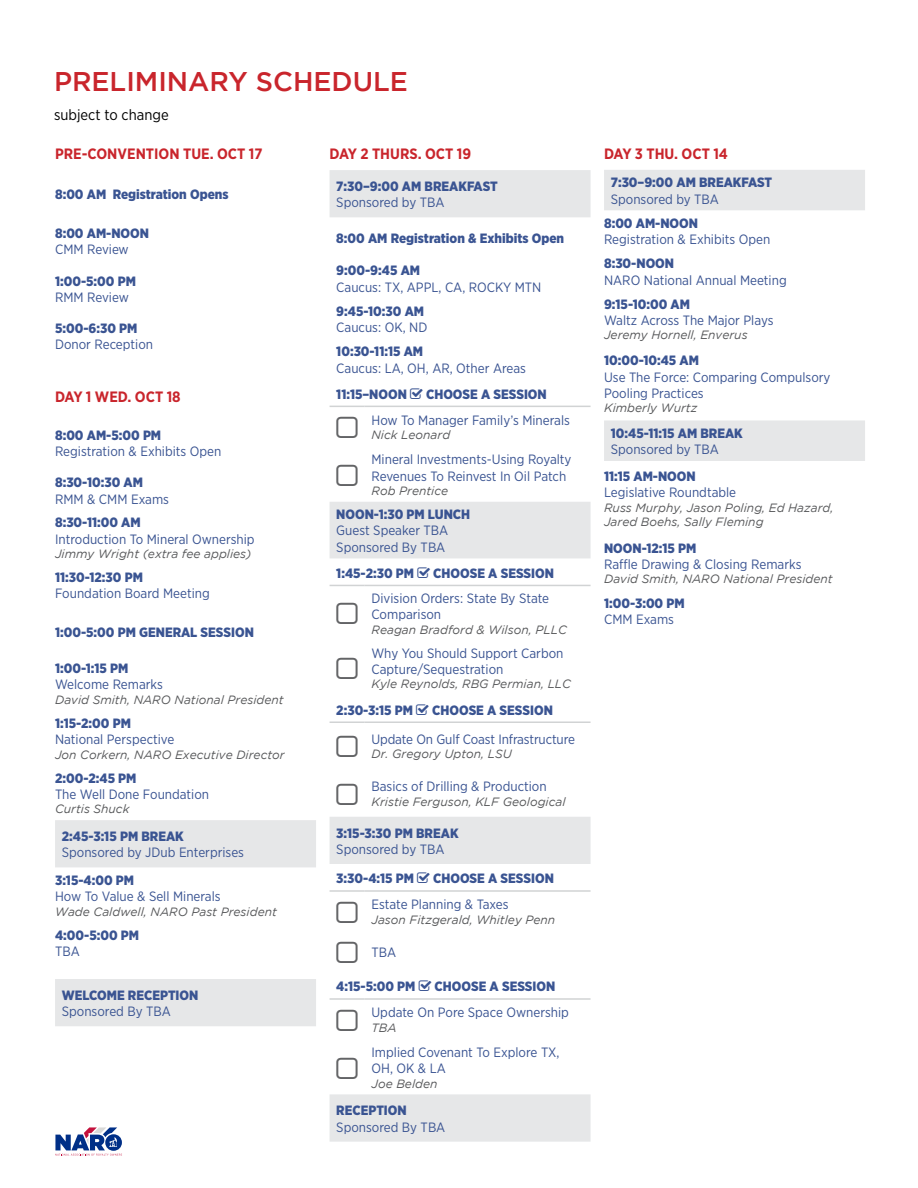
<style>
.page{position:relative;width:918px;height:1188px;background:#fff}
.page>*{position:absolute;margin:0;border:0;box-sizing:border-box;transform-origin:0 0}
.t1{font:500 27px "Gotham";color:#c9252c}
.t2{font:700 15px "Gotham Narrow";color:#c9252c}
.t3{font:15px "Gotham Narrow";color:#000}
.t4{font:13.5px/16.2px "Gotham Narrow";color:#3a5492}
.t5{font:900 13.5px "Gotham Narrow";color:#3a5492}
.t6{font:italic 12px/14.4px "Gotham";color:#58595b}
</style>
<div class="page">
<svg style="left:55px;top:820px;width:261px;height:206px"></svg>
<svg style="left:330px;top:170px;width:261px;height:972px"></svg>
<hr style="left:330px;top:406px;width:35px;height:1px;background:#d1d3d4">
<hr style="left:365px;top:406px;width:226px;height:1px;background:#d1d3d4">
<hr style="left:330px;top:585px;width:35px;height:1px;background:#d1d3d4">
<hr style="left:365px;top:585px;width:226px;height:1px;background:#d1d3d4">
<hr style="left:330px;top:721px;width:35px;height:2px;background:#d1d3d4">
<hr style="left:365px;top:721px;width:226px;height:2px;background:#d1d3d4">
<hr style="left:330px;top:890px;width:35px;height:2px;background:#d1d3d4">
<hr style="left:365px;top:890px;width:226px;height:2px;background:#d1d3d4">
<hr style="left:330px;top:998px;width:35px;height:2px;background:#d1d3d4">
<hr style="left:365px;top:998px;width:226px;height:2px;background:#d1d3d4">
<svg style="left:604px;top:170px;width:261px;height:291px"></svg>
<svg style="left:55px;top:1127px;width:67px;height:29px"></svg>
<svg style="left:410px;top:388px;width:13px;height:11px"></svg>
<svg style="left:337px;top:417px;width:21px;height:21px"></svg>
<svg style="left:337px;top:465px;width:21px;height:21px"></svg>
<svg style="left:417px;top:567px;width:13px;height:11px"></svg>
<svg style="left:337px;top:603px;width:21px;height:21px"></svg>
<svg style="left:337px;top:658px;width:21px;height:21px"></svg>
<svg style="left:416px;top:704px;width:13px;height:11px"></svg>
<svg style="left:337px;top:736px;width:21px;height:21px"></svg>
<svg style="left:337px;top:783px;width:21px;height:22px"></svg>
<svg style="left:417px;top:873px;width:13px;height:10px"></svg>
<svg style="left:337px;top:902px;width:21px;height:21px"></svg>
<svg style="left:337px;top:942px;width:21px;height:21px"></svg>
<svg style="left:419px;top:981px;width:12px;height:10px"></svg>
<svg style="left:337px;top:1010px;width:21px;height:21px"></svg>
<svg style="left:337px;top:1057px;width:21px;height:22px"></svg>
<h1 class="t1" style="left:54px;top:66px;width:356px">PRELIMINARY SCHEDULE</h1>
<p class="t3" style="left:54px;top:106px;width:116px">subject to change</p>
<p class="t2" style="left:55px;top:144px;width:209px">PRE-CONVENTION TUE. OCT 17</p>
<p class="t5" style="left:55px;top:185px;width:175px">8:00 AM Registration Opens</p>
<p class="t5" style="left:55px;top:225px;width:96px">8:00 AM-NOON</p>
<p class="t4" style="left:55px;top:241px;width:75px">CMM Review</p>
<p class="t5" style="left:55px;top:272px;width:82px">1:00-5:00 PM</p>
<p class="t4" style="left:55px;top:289px;width:75px">RMM Review</p>
<p class="t5" style="left:55px;top:319px;width:84px">5:00-6:30 PM</p>
<p class="t4" style="left:55px;top:336px;width:100px">Donor Reception</p>
<p class="t2" style="left:55px;top:387px;width:127px">DAY 1 WED. OCT 18</p>
<p class="t5" style="left:55px;top:426px;width:108px">8:00 AM-5:00 PM</p>
<p class="t4" style="left:55px;top:443px;width:168px">Registration &amp; Exhibits Open</p>
<p class="t5" style="left:55px;top:474px;width:89px">8:30-10:30 AM</p>
<p class="t4" style="left:55px;top:490px;width:115px">RMM &amp; CMM Exams</p>
<p class="t5" style="left:55px;top:514px;width:87px">8:30-11:00 AM</p>
<p class="t4" style="left:55px;top:531px;width:201px">Introduction To Mineral Ownership</p>
<p class="t6" style="left:55px;top:547px;width:198px">Jimmy Wright (extra fee applies)</p>
<p class="t5" style="left:55px;top:568px;width:89px">11:30-12:30 PM</p>
<p class="t4" style="left:55px;top:585px;width:156px">Foundation Board Meeting</p>
<p class="t5" style="left:55px;top:624px;width:200px">1:00-5:00 PM GENERAL SESSION</p>
<p class="t5" style="left:55px;top:659px;width:75px">1:00-1:15 PM</p>
<p class="t4" style="left:55px;top:676px;width:109px">Welcome Remarks</p>
<p class="t6" style="left:55px;top:692px;width:230px">David Smith, NARO National President</p>
<p class="t5" style="left:55px;top:714px;width:77px">1:15-2:00 PM</p>
<p class="t4" style="left:55px;top:731px;width:121px">National Perspective</p>
<p class="t6" style="left:55px;top:747px;width:231px">Jon Corkern, NARO Executive Director</p>
<p class="t5" style="left:55px;top:769px;width:83px">2:00-2:45 PM</p>
<p class="t4" style="left:55px;top:786px;width:156px">The Well Done Foundation</p>
<p class="t6" style="left:55px;top:802px;width:76px">Curtis Shuck</p>
<p class="t5" style="left:62px;top:827px;width:124px">2:45-3:15 PM BREAK</p>
<p class="t4" style="left:62px;top:844px;width:184px">Sponsored by JDub Enterprises</p>
<p class="t5" style="left:55px;top:871px;width:81px">3:15-4:00 PM</p>
<p class="t4" style="left:55px;top:888px;width:167px">How To Value &amp; Sell Minerals</p>
<p class="t6" style="left:55px;top:904px;width:223px">Wade Caldwell, NARO Past President</p>
<p class="t5" style="left:55px;top:926px;width:86px">4:00-5:00 PM</p>
<p class="t4" style="left:55px;top:943px;width:26px">TBA</p>
<p class="t5" style="left:62px;top:986px;width:138px">WELCOME RECEPTION</p>
<p class="t4" style="left:62px;top:1003px;width:111px">Sponsored By TBA</p>
<p class="t2" style="left:330px;top:144px;width:143px">DAY 2 THURS. OCT 19</p>
<p class="t5" style="left:336px;top:177px;width:163px">7:30–9:00 AM BREAKFAST</p>
<p class="t4" style="left:336px;top:194px;width:110px">Sponsored by TBA</p>
<p class="t5" style="left:336px;top:229px;width:229px">8:00 AM Registration &amp; Exhibits Open</p>
<p class="t5" style="left:336px;top:262px;width:85px">9:00-9:45 AM</p>
<p class="t4" style="left:336px;top:278px;width:207px">Caucus: TX, APPL, CA, ROCKY MTN</p>
<p class="t5" style="left:336px;top:302px;width:89px">9:45-10:30 AM</p>
<p class="t4" style="left:336px;top:319px;width:93px">Caucus: OK, ND</p>
<p class="t5" style="left:336px;top:343px;width:88px">10:30-11:15 AM</p>
<p class="t4" style="left:336px;top:359px;width:191px">Caucus: LA, OH, AR, Other Areas</p>
<p class="t5" style="left:336px;top:385px;width:72px">11:15–NOON</p>
<p class="t5" style="left:426px;top:385px;width:122px">CHOOSE A SESSION</p>
<p class="t4" style="left:371px;top:412px;width:200px">How To Manager Family’s Minerals</p>
<p class="t6" style="left:371px;top:428px;width:80px">Nick Leonard</p>
<p class="t4" style="left:371px;top:451px;width:202px">Mineral Investments-Using Royalty<br>Revenues To Reinvest In Oil Patch</p>
<p class="t6" style="left:371px;top:484px;width:78px">Rob Prentice</p>
<p class="t5" style="left:336px;top:506px;width:135px">NOON-1:30 PM LUNCH</p>
<p class="t4" style="left:336px;top:522px;width:114px">Guest Speaker TBA<br>Sponsored By TBA</p>
<p class="t5" style="left:336px;top:564px;width:79px">1:45-2:30 PM</p>
<p class="t5" style="left:433px;top:564px;width:122px">CHOOSE A SESSION</p>
<p class="t4" style="left:371px;top:590px;width:179px">Division Orders: State By State<br>Comparison</p>
<p class="t6" style="left:371px;top:622px;width:197px">Reagan Bradford &amp; Wilson, PLLC</p>
<p class="t4" style="left:371px;top:645px;width:193px">Why You Should Support Carbon<br>Capture/Sequestration</p>
<p class="t6" style="left:371px;top:677px;width:201px">Kyle Reynolds, RBG Permian, LLC</p>
<p class="t5" style="left:336px;top:701px;width:78px">2:30-3:15 PM</p>
<p class="t5" style="left:432px;top:701px;width:122px">CHOOSE A SESSION</p>
<p class="t4" style="left:371px;top:731px;width:205px">Update On Gulf Coast Infrastructure</p>
<p class="t6" style="left:371px;top:747px;width:142px">Dr. Gregory Upton, LSU</p>
<p class="t4" style="left:371px;top:778px;width:177px">Basics of Drilling &amp; Production</p>
<p class="t6" style="left:371px;top:794px;width:196px">Kristie Ferguson, KLF Geological</p>
<p class="t5" style="left:336px;top:824px;width:124px">3:15-3:30 PM BREAK</p>
<p class="t4" style="left:336px;top:841px;width:110px">Sponsored by TBA</p>
<p class="t5" style="left:336px;top:870px;width:79px">3:30-4:15 PM</p>
<p class="t5" style="left:433px;top:870px;width:122px">CHOOSE A SESSION</p>
<p class="t4" style="left:371px;top:896px;width:139px">Estate Planning &amp; Taxes</p>
<p class="t6" style="left:371px;top:912px;width:185px">Jason Fitzgerald, Whitley Penn</p>
<p class="t4" style="left:371px;top:944px;width:26px">TBA</p>
<p class="t5" style="left:336px;top:978px;width:81px">4:15-5:00 PM</p>
<p class="t5" style="left:435px;top:978px;width:122px">CHOOSE A SESSION</p>
<p class="t4" style="left:371px;top:1004px;width:199px">Update On Pore Space Ownership</p>
<p class="t6" style="left:371px;top:1020px;width:27px">TBA</p>
<p class="t4" style="left:371px;top:1044px;width:190px">Implied Covenant To Explore TX,<br>OH, OK &amp; LA</p>
<p class="t6" style="left:371px;top:1076px;width:68px">Joe Belden</p>
<p class="t5" style="left:336px;top:1102px;width:72px">RECEPTION</p>
<p class="t4" style="left:336px;top:1118px;width:111px">Sponsored By TBA</p>
<p class="t2" style="left:604px;top:144px;width:125px">DAY 3 THU. OCT 14</p>
<p class="t5" style="left:611px;top:174px;width:163px">7:30–9:00 AM BREAKFAST</p>
<p class="t4" style="left:611px;top:190px;width:110px">Sponsored by TBA</p>
<p class="t5" style="left:604px;top:214px;width:96px">8:00 AM-NOON</p>
<p class="t4" style="left:604px;top:231px;width:168px">Registration &amp; Exhibits Open</p>
<p class="t5" style="left:604px;top:255px;width:72px">8:30-NOON</p>
<p class="t4" style="left:604px;top:271px;width:184px">NARO National Annual Meeting</p>
<p class="t5" style="left:604px;top:295px;width:87px">9:15-10:00 AM</p>
<p class="t4" style="left:604px;top:312px;width:171px">Waltz Across The Major Plays</p>
<p class="t6" style="left:604px;top:328px;width:145px">Jeremy Hornell, Enverus</p>
<p class="t5" style="left:604px;top:352px;width:96px">10:00-10:45 AM</p>
<p class="t4" style="left:604px;top:368px;width:228px">Use The Force: Comparing Compulsory<br>Pooling Practices</p>
<p class="t6" style="left:604px;top:401px;width:95px">Kimberly Wurtz</p>
<p class="t5" style="left:611px;top:424px;width:134px">10:45-11:15 AM BREAK</p>
<p class="t4" style="left:611px;top:441px;width:110px">Sponsored by TBA</p>
<p class="t5" style="left:604px;top:467px;width:93px">11:15 AM-NOON</p>
<p class="t4" style="left:604px;top:484px;width:134px">Legislative Roundtable</p>
<p class="t6" style="left:604px;top:500px;width:231px">Russ Murphy, Jason Poling, Ed Hazard,<br>Jared Boehs, Sally Fleming</p>
<p class="t5" style="left:604px;top:539px;width:94px">NOON-12:15 PM</p>
<p class="t4" style="left:604px;top:556px;width:199px">Raffle Drawing &amp; Closing Remarks</p>
<p class="t6" style="left:604px;top:572px;width:230px">David Smith, NARO National President</p>
<p class="t5" style="left:604px;top:594px;width:82px">1:00-3:00 PM</p>
<p class="t4" style="left:604px;top:611px;width:72px">CMM Exams</p>
</div>
